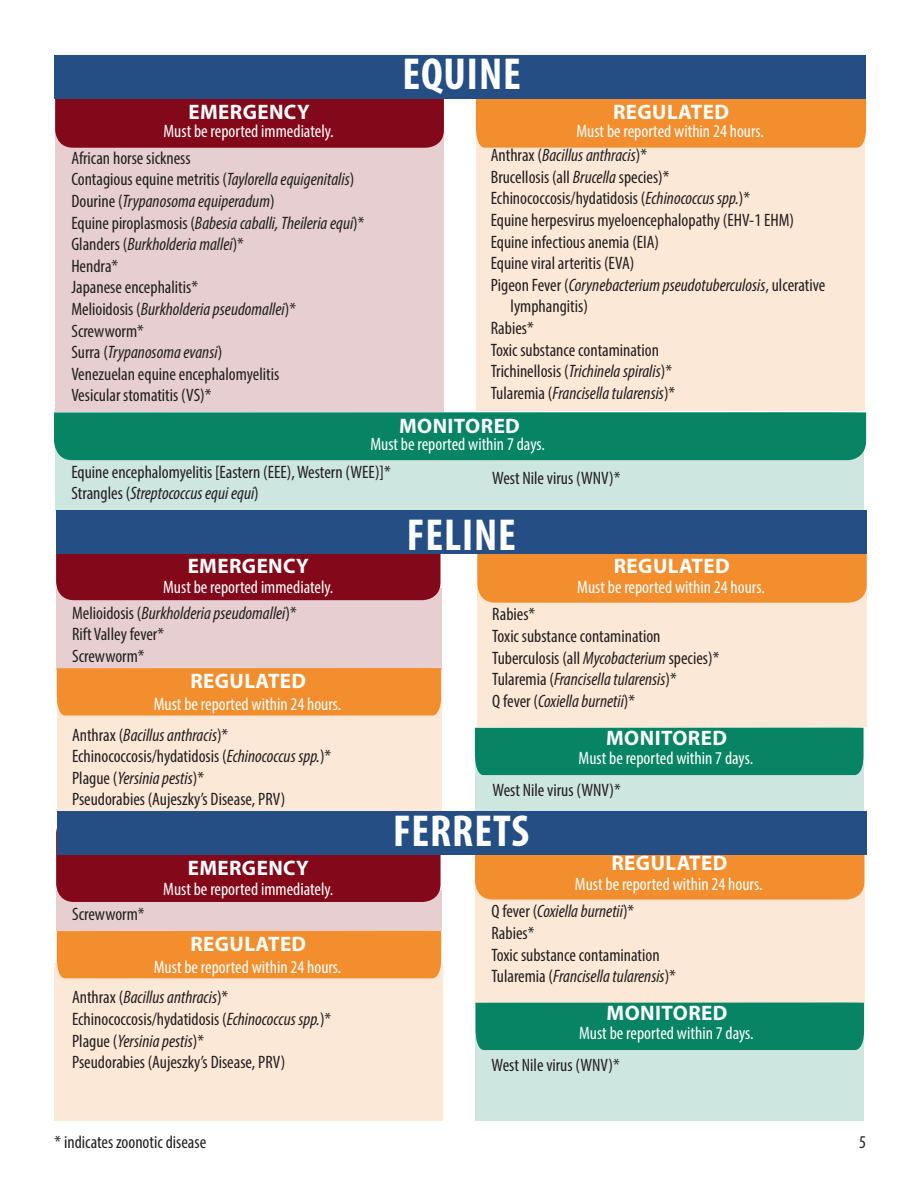
<style>
.page{position:relative;width:918px;height:1188px;background:#fff}
.page>*{position:absolute;margin:0;border:0;box-sizing:border-box;transform-origin:0 0}
.t1{font:700 condensed 45px "Myriad Pro";letter-spacing:.02em;color:#fff}
.t2{font:700 21px "Myriad Pro";letter-spacing:.02em;color:#fff}
.t3{font:condensed 18px/21.6px "Myriad Pro";color:#231f20}
.t4{font:italic condensed 18px "Myriad Pro";color:#231f20}
.t5{font:condensed 18px "Myriad Pro";color:#fff}
.s1{font-style:italic}
.s2{font-style:normal}
</style>
<div class="page">
<div style="left:475px;top:823px;width:389px;height:180px;background:#fce8d6"></div>
<div style="left:475px;top:811px;width:389px;height:89px;background:#f38e2e;border-radius:18px"></div>
<div style="left:54px;top:963px;width:389px;height:157px;background:#fce8d6"></div>
<div style="left:56px;top:890px;width:385px;height:41px;background:#e6ced1"></div>
<div style="left:56px;top:816px;width:385px;height:86px;background:#830819;border-radius:18px"></div>
<div style="left:57px;top:931px;width:384px;height:47px;background:#f38e2e"></div>
<div style="left:55px;top:440px;width:808px;height:71px;background:#cee6e0"></div>
<div style="left:55px;top:125px;width:389px;height:287px;background:#e6ced1"></div>
<div style="left:55px;top:56px;width:389px;height:92px;background:#830819;border-radius:18px"></div>
<div style="left:476px;top:110px;width:389px;height:301px;background:#fce8d6"></div>
<div style="left:476px;top:98px;width:390px;height:50px;background:#f38e2e"></div>
<div style="left:54px;top:55px;width:812px;height:43px;background:#254e85"></div>
<div style="left:57px;top:700px;width:385px;height:111px;background:#fce8d6"></div>
<div style="left:56px;top:588px;width:385px;height:81px;background:#e6ced1"></div>
<div style="left:477px;top:526px;width:390px;height:201px;background:#fce8d6"></div>
<div style="left:477px;top:514px;width:390px;height:89px;background:#f38e2e;border-radius:18px"></div>
<div style="left:56px;top:514px;width:385px;height:86px;background:#830819;border-radius:18px"></div>
<div style="left:56px;top:511px;width:811px;height:43px;background:#254e85"></div>
<div style="left:57px;top:668px;width:384px;height:48px;background:#f38e2e"></div>
<div style="left:57px;top:811px;width:809px;height:44px;background:#254e85"></div>
<div style="left:54px;top:412px;width:812px;height:48px;background:#068463"></div>
<div style="left:475px;top:728px;width:389px;height:34px;background:#068463"></div>
<svg style="left:475px;top:762px;width:389px;height:49px;background:#99ccbf"></svg>
<div style="left:475px;top:1003px;width:389px;height:34px;background:#068463"></div>
<svg style="left:475px;top:1037px;width:389px;height:83px;background:#afd6cc"></svg>
<p class="t2" style="left:188px;top:98px;width:123px">EMERGENCY</p>
<p class="t5" style="left:164px;top:120px;width:172px">Must be reported immediately.</p>
<p class="t3" style="left:71px;top:147px;width:121px">African horse sickness</p>
<p class="t3" style="left:71px;top:168px;width:284px">Contagious equine metritis (<span class="s1">Taylorella equigenitalis</span>)</p>
<p class="t4" style="left:71px;top:190px;width:205px"><span class="s2">Dourine (</span>Trypanosoma equiperadum<span class="s2">)</span></p>
<p class="t4" style="left:71px;top:212px;width:295px"><span class="s2">Equine piroplasmosis (</span>Babesia caballi, Theileria equi<span class="s2">)*</span></p>
<p class="t4" style="left:71px;top:233px;width:174px"><span class="s2">Glanders (</span>Burkholderia mallei<span class="s2">)*</span></p>
<p class="t3" style="left:71px;top:255px;width:48px">Hendra*</p>
<p class="t3" style="left:71px;top:276px;width:128px">Japanese encephalitis*</p>
<p class="t4" style="left:71px;top:298px;width:226px"><span class="s2">Melioidosis (</span>Burkholderia pseudomallei<span class="s2">)*</span></p>
<p class="t3" style="left:71px;top:320px;width:74px">Screwworm*</p>
<p class="t4" style="left:71px;top:341px;width:152px"><span class="s2">Surra (</span>Trypanosoma evansi<span class="s2">)</span></p>
<p class="t3" style="left:71px;top:363px;width:209px">Venezuelan equine encephalomyelitis</p>
<p class="t3" style="left:71px;top:384px;width:142px">Vesicular stomatitis (VS)*</p>
<p class="t1" style="left:402px;top:46px;width:120px">EQUINE</p>
<p class="t2" style="left:613px;top:98px;width:117px">REGULATED</p>
<p class="t5" style="left:576px;top:120px;width:189px">Must be reported within 24 hours.</p>
<p class="t4" style="left:491px;top:144px;width:158px"><span class="s2">Anthrax (</span>Bacillus anthracis<span class="s2">)*</span></p>
<p class="t3" style="left:491px;top:166px;width:180px">Brucellosis (all <span class="s1">Brucella</span> species)*</p>
<p class="t3" style="left:491px;top:187px;width:261px">Echinococcosis/hydatidosis (<span class="s1">Echinococcus spp.</span>)*</p>
<p class="t3" style="left:491px;top:209px;width:305px">Equine herpesvirus myeloencephalopathy (EHV-1 EHM)</p>
<p class="t3" style="left:491px;top:231px;width:170px">Equine infectious anemia (EIA)</p>
<p class="t3" style="left:491px;top:252px;width:145px">Equine viral arteritis (EVA)</p>
<p class="t3" style="left:511px;top:274px;width:316px;text-indent:-20px">Pigeon Fever (<span class="s1">Corynebacterium pseudotuberculosis</span>, ulcerative lymphangitis)</p>
<p class="t3" style="left:491px;top:317px;width:44px">Rabies*</p>
<p class="t3" style="left:491px;top:339px;width:170px">Toxic substance contamination</p>
<p class="t4" style="left:491px;top:360px;width:183px"><span class="s2">Trichinellosis (</span>Trichinela spiralis<span class="s2">)*</span></p>
<p class="t4" style="left:491px;top:382px;width:186px"><span class="s2">Tularemia (</span>Francisella tularensis<span class="s2">)*</span></p>
<p class="t2" style="left:399px;top:412px;width:122px">MONITORED</p>
<p class="t5" style="left:370px;top:433px;width:176px">Must be reported within 7 days.</p>
<p class="t3" style="left:492px;top:467px;width:130px">West Nile virus (WNV)*</p>
<p class="t3" style="left:71px;top:461px;width:321px">Equine encephalomyelitis [Eastern (EEE), Western (WEE)]*</p>
<p class="t4" style="left:71px;top:483px;width:189px"><span class="s2">Strangles (</span>Streptococcus equi equi<span class="s2">)</span></p>
<p class="t2" style="left:188px;top:552px;width:123px">EMERGENCY</p>
<p class="t5" style="left:163px;top:576px;width:172px">Must be reported immediately.</p>
<p class="t4" style="left:72px;top:602px;width:226px"><span class="s2">Melioidosis (</span>Burkholderia pseudomallei<span class="s2">)*</span></p>
<p class="t3" style="left:72px;top:623px;width:94px">Rift Valley fever*</p>
<p class="t3" style="left:72px;top:645px;width:74px">Screwworm*</p>
<p class="t2" style="left:190px;top:667px;width:117px">REGULATED</p>
<p class="t5" style="left:154px;top:693px;width:189px">Must be reported within 24 hours.</p>
<p class="t4" style="left:72px;top:724px;width:158px"><span class="s2">Anthrax (</span>Bacillus anthracis<span class="s2">)*</span></p>
<p class="t3" style="left:72px;top:745px;width:261px">Echinococcosis/hydatidosis (<span class="s1">Echinococcus spp.</span>)*</p>
<p class="t4" style="left:72px;top:767px;width:134px"><span class="s2">Plague (</span>Yersinia pestis<span class="s2">)*</span></p>
<p class="t3" style="left:72px;top:788px;width:215px">Pseudorabies (Aujeszky’s Disease, PRV)</p>
<p class="t3" style="left:72px;top:903px;width:74px">Screwworm*</p>
<p class="t2" style="left:188px;top:854px;width:123px">EMERGENCY</p>
<p class="t5" style="left:163px;top:878px;width:172px">Must be reported immediately.</p>
<p class="t2" style="left:190px;top:930px;width:117px">REGULATED</p>
<p class="t5" style="left:154px;top:956px;width:189px">Must be reported within 24 hours.</p>
<p class="t4" style="left:72px;top:987px;width:158px"><span class="s2">Anthrax (</span>Bacillus anthracis<span class="s2">)*</span></p>
<p class="t3" style="left:72px;top:1008px;width:261px">Echinococcosis/hydatidosis (<span class="s1">Echinococcus spp.</span>)*</p>
<p class="t4" style="left:72px;top:1030px;width:134px"><span class="s2">Plague (</span>Yersinia pestis<span class="s2">)*</span></p>
<p class="t3" style="left:72px;top:1051px;width:215px">Pseudorabies (Aujeszky’s Disease, PRV)</p>
<p class="t1" style="left:407px;top:506px;width:111px">FELINE</p>
<p class="t2" style="left:614px;top:552px;width:117px">REGULATED</p>
<p class="t5" style="left:577px;top:576px;width:189px">Must be reported within 24 hours.</p>
<p class="t3" style="left:492px;top:603px;width:44px">Rabies*</p>
<p class="t3" style="left:492px;top:625px;width:170px">Toxic substance contamination</p>
<p class="t3" style="left:492px;top:647px;width:229px">Tuberculosis (all <span class="s1">Mycobacterium</span> species)*</p>
<p class="t4" style="left:492px;top:668px;width:186px"><span class="s2">Tularemia (</span>Francisella tularensis<span class="s2">)*</span></p>
<p class="t4" style="left:492px;top:690px;width:144px"><span class="s2">Q fever (</span>Coxiella burnetii<span class="s2">)*</span></p>
<p class="t2" style="left:606px;top:724px;width:122px">MONITORED</p>
<p class="t5" style="left:579px;top:747px;width:176px">Must be reported within 7 days.</p>
<p class="t3" style="left:493px;top:779px;width:130px">West Nile virus (WNV)*</p>
<p class="t1" style="left:393px;top:803px;width:138px">FERRETS</p>
<p class="t2" style="left:611px;top:849px;width:117px">REGULATED</p>
<p class="t5" style="left:575px;top:873px;width:189px">Must be reported within 24 hours.</p>
<p class="t4" style="left:491px;top:900px;width:144px"><span class="s2">Q fever (</span>Coxiella burnetii<span class="s2">)*</span></p>
<p class="t3" style="left:491px;top:922px;width:44px">Rabies*</p>
<p class="t3" style="left:491px;top:944px;width:170px">Toxic substance contamination</p>
<p class="t4" style="left:491px;top:965px;width:186px"><span class="s2">Tularemia (</span>Francisella tularensis<span class="s2">)*</span></p>
<p class="t2" style="left:607px;top:999px;width:122px">MONITORED</p>
<p class="t5" style="left:579px;top:1022px;width:176px">Must be reported within 7 days.</p>
<p class="t3" style="left:492px;top:1054px;width:130px">West Nile virus (WNV)*</p>
<p class="t3" style="left:55px;top:1132px;width:153px">* indicates zoonotic disease</p>
<p class="t3" style="left:859px;top:1131px;width:8px">5</p>
</div>
